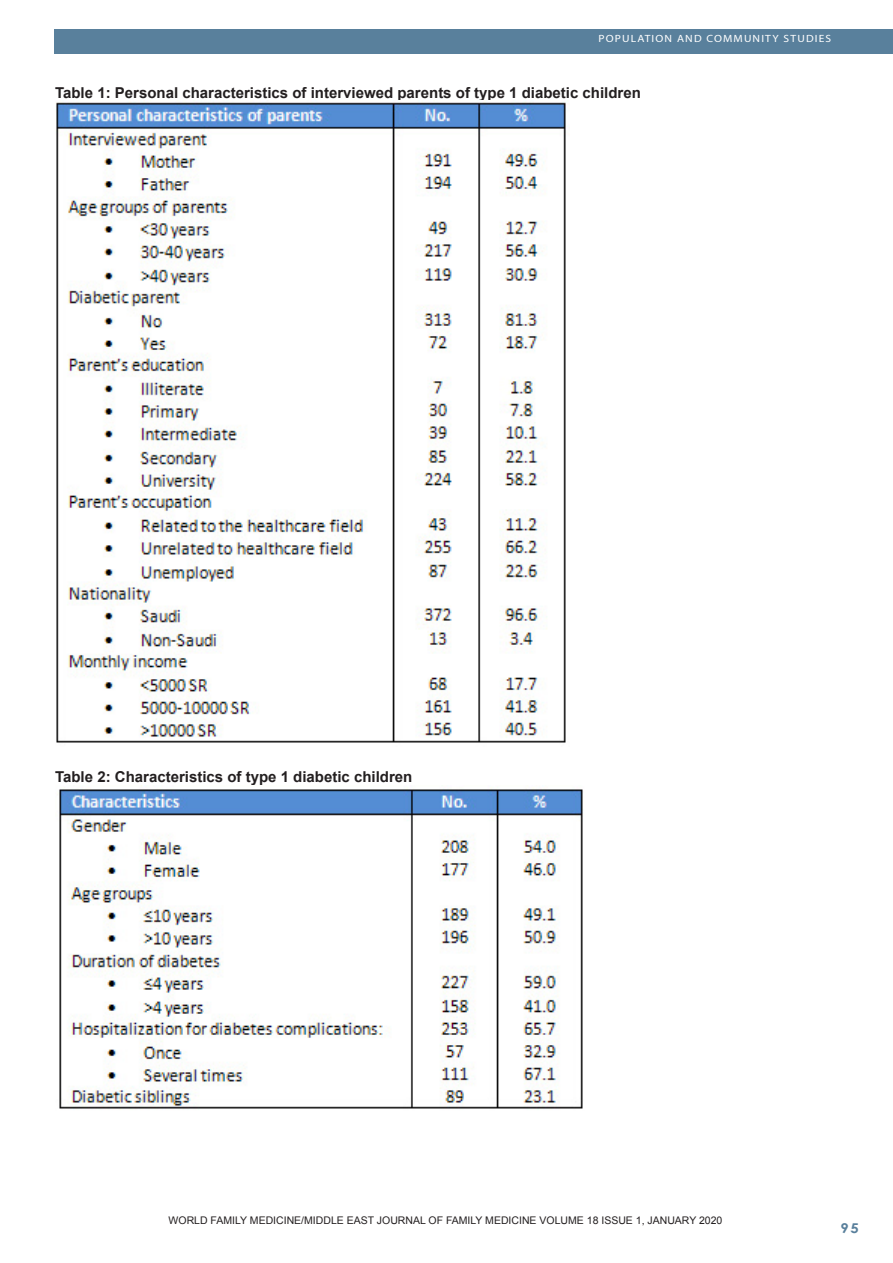
<style>
.page{position:relative;width:893px;height:1263px;background:#fff}
.page>*{position:absolute;margin:0;border:0;box-sizing:border-box;transform-origin:0 0}
.Footnote_Text{font:700 15px "Arial";color:#231f20}
.t1{font:700 13.5px "Century Gothic";color:#59809c;scale:1.1 1}
.Footnote_Text-2{font:10.5px "Arial";color:#231f20}
.t2{font:10.5px "Myriad";letter-spacing:.1em;color:#fff;scale:1.1 1}
</style>
<div class="page">
<div style="left:54px;top:30px;width:839px;height:24px;background:#59809c"></div>
<img style="left:56px;top:101px;width:510px;height:642px">
<img style="left:59px;top:785px;width:524px;height:325px">
<p class="t2" style="left:598px;top:34px;width:213px">POPULATION AND COMMUNITY STUDIES</p>
<p class="Footnote_Text" style="left:55px;top:83px;width:587px">Table 1: Personal characteristics of interviewed parents of type 1 diabetic children</p>
<p class="Footnote_Text" style="left:55px;top:767px;width:359px">Table 2: Characteristics of type 1 diabetic children</p>
<p class="Footnote_Text-2" style="left:169px;top:1214px;width:555px">WORLD FAMILY MEDICINE/MIDDLE EAST JOURNAL OF FAMILY MEDICINE VOLUME 18 ISSUE 1, JANUARY 2020</p>
<p class="t1" style="left:840px;top:1218px;width:18px">95</p>
</div>
